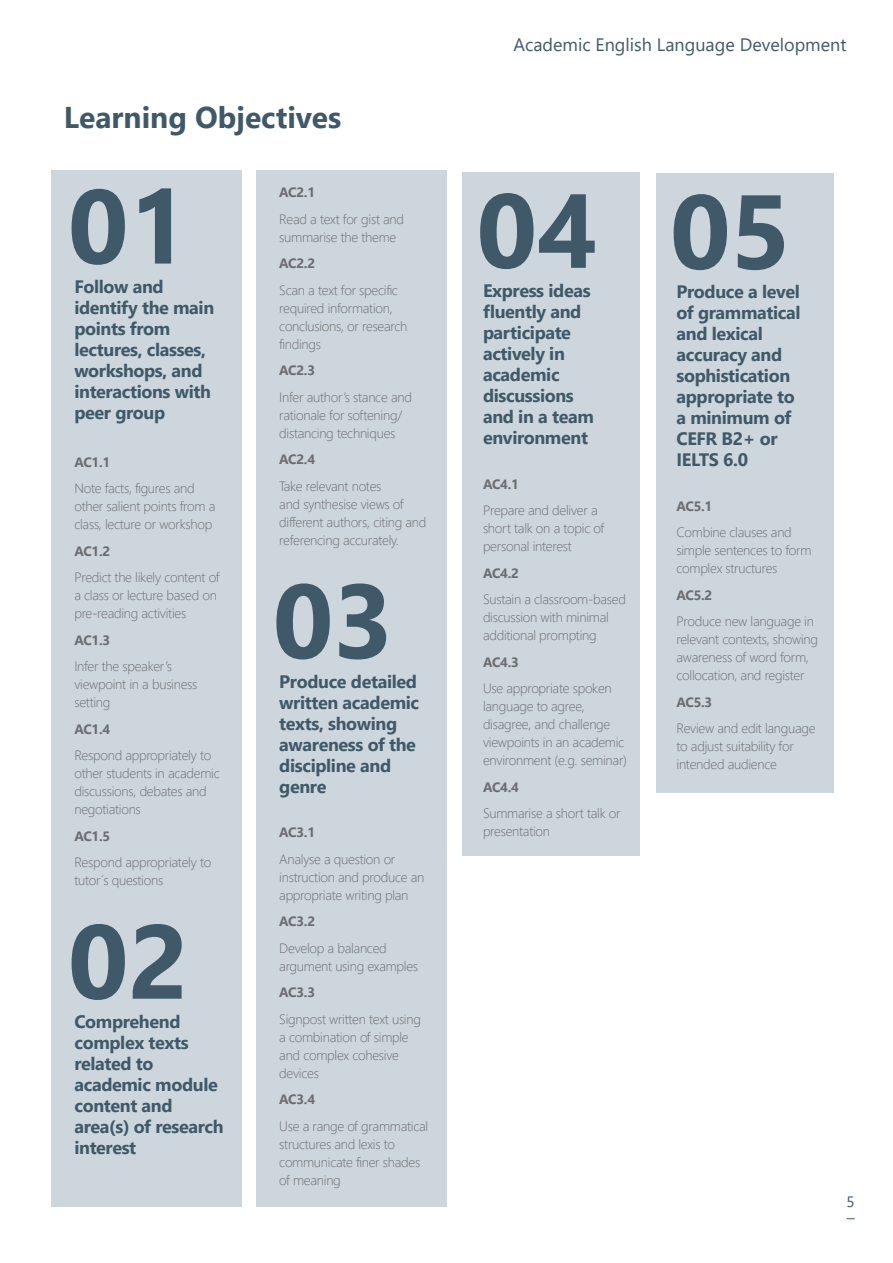
<style>
.page{position:relative;width:893px;height:1263px;background:#fff}
.page>*{position:absolute;margin:0;border:0;box-sizing:border-box;transform-origin:0 0}
._05E_Large_number_list{font:700 105px "Segoe UI";color:#405968}
._10a_List_Header{font:700 30px "Segoe UI";color:#405968}
._05d_Sub_Pull_Copy{font:700 18px/21px "Segoe UI";letter-spacing:-.02em;color:#405968}
._10a_List_Header-2{font:18px "Segoe UI";color:#405968}
.t1{font:15px "Segoe UI";color:#405968}
._05d_Sub_Pull_Copy-2{font:300 13.5px/18px "Segoe UI";letter-spacing:-.02em;color:#6c6d70}
._05d_Sub_Pull_Copy-3{font:700 13.5px "Segoe UI";letter-spacing:-.025em;color:#6c6d70}
</style>
<div class="page">
<div style="left:462px;top:172px;width:178px;height:684px;background:#cdd6dd"></div>
<div style="left:656px;top:173px;width:177px;height:620px;background:#cdd6dd"></div>
<div style="left:256px;top:170px;width:190px;height:1037px;background:#cdd6dd"></div>
<div style="left:51px;top:170px;width:191px;height:1037px;background:#cdd6dd"></div>
<p class="_10a_List_Header" style="left:64px;top:89px;width:279px">Learning Objectives</p>
<p class="_05E_Large_number_list" style="left:68px;top:127px;width:122px">01</p>
<p class="_05d_Sub_Pull_Copy" style="left:74px;top:275px;width:141px">Follow and identify the main points from lectures, classes, workshops, and interactions with peer group</p>
<p class="_05d_Sub_Pull_Copy-3" style="left:74px;top:449px;width:37px">AC1.1</p>
<p class="_05d_Sub_Pull_Copy-2" style="left:74px;top:478px;width:142px">Note facts, figures and other salient points from a class, lecture or workshop</p>
<p class="_05d_Sub_Pull_Copy-3" style="left:74px;top:538px;width:37px">AC1.2</p>
<p class="_05d_Sub_Pull_Copy-2" style="left:74px;top:567px;width:146px">Predict the likely content of a class or lecture based on pre-reading activities</p>
<p class="_05d_Sub_Pull_Copy-3" style="left:74px;top:627px;width:37px">AC1.3</p>
<p class="_05d_Sub_Pull_Copy-2" style="left:74px;top:656px;width:125px">Infer the speaker’s viewpoint in a business setting</p>
<p class="_05d_Sub_Pull_Copy-3" style="left:74px;top:716px;width:37px">AC1.4</p>
<p class="_05d_Sub_Pull_Copy-2" style="left:74px;top:745px;width:147px">Respond appropriately to other students in academic discussions, debates and negotiations</p>
<p class="_05d_Sub_Pull_Copy-3" style="left:74px;top:823px;width:37px">AC1.5</p>
<p class="_05d_Sub_Pull_Copy-2" style="left:74px;top:852px;width:138px">Respond appropriately to tutor´s questions</p>
<p class="_05E_Large_number_list" style="left:68px;top:862px;width:122px">02</p>
<p class="_05d_Sub_Pull_Copy" style="left:74px;top:1010px;width:151px">Comprehend complex texts related to academic module content and area(s) of research interest</p>
<p class="_05d_Sub_Pull_Copy-3" style="left:279px;top:180px;width:37px">AC2.1</p>
<p class="_05d_Sub_Pull_Copy-2" style="left:279px;top:209px;width:126px">Read a text for gist and summarise the theme</p>
<p class="_05d_Sub_Pull_Copy-3" style="left:279px;top:251px;width:37px">AC2.2</p>
<p class="_05d_Sub_Pull_Copy-2" style="left:279px;top:280px;width:130px">Scan a text for specific required information, conclusions, or research findings</p>
<p class="_05d_Sub_Pull_Copy-3" style="left:279px;top:358px;width:37px">AC2.3</p>
<p class="_05d_Sub_Pull_Copy-2" style="left:279px;top:387px;width:134px">Infer author’s stance and rationale for softening/ distancing techniques</p>
<p class="_05d_Sub_Pull_Copy-3" style="left:279px;top:447px;width:37px">AC2.4</p>
<p class="_05d_Sub_Pull_Copy-2" style="left:279px;top:476px;width:149px">Take relevant notes<br>and synthesise views of different authors, citing and referencing accurately.</p>
<p class="_05E_Large_number_list" style="left:273px;top:522px;width:122px">03</p>
<p class="_05d_Sub_Pull_Copy" style="left:279px;top:669px;width:141px">Produce detailed written academic texts, showing awareness of the discipline and genre</p>
<p class="_05d_Sub_Pull_Copy-3" style="left:279px;top:820px;width:37px">AC3.1</p>
<p class="_05d_Sub_Pull_Copy-2" style="left:279px;top:849px;width:147px">Analyse a question or instruction and produce an appropriate writing plan</p>
<p class="_05d_Sub_Pull_Copy-3" style="left:279px;top:909px;width:37px">AC3.2</p>
<p class="_05d_Sub_Pull_Copy-2" style="left:279px;top:938px;width:140px">Develop a balanced argument using examples</p>
<p class="_05d_Sub_Pull_Copy-3" style="left:279px;top:980px;width:37px">AC3.3</p>
<p class="_05d_Sub_Pull_Copy-2" style="left:279px;top:1009px;width:143px">Signpost written text using a combination of simple and complex cohesive devices</p>
<p class="_05d_Sub_Pull_Copy-3" style="left:279px;top:1087px;width:37px">AC3.4</p>
<p class="_05d_Sub_Pull_Copy-2" style="left:279px;top:1116px;width:150px">Use a range of grammatical structures and lexis to communicate finer shades of meaning</p>
<p class="_10a_List_Header-2" style="left:513px;top:28px;width:335px">Academic English Language Development</p>
<p class="_05E_Large_number_list" style="left:477px;top:131px;width:122px">04</p>
<p class="_05d_Sub_Pull_Copy" style="left:483px;top:279px;width:112px">Express ideas fluently and participate actively in academic discussions and in a team environment</p>
<p class="_05d_Sub_Pull_Copy-3" style="left:483px;top:471px;width:37px">AC4.1</p>
<p class="_05d_Sub_Pull_Copy-2" style="left:483px;top:500px;width:123px">Prepare and deliver a short talk on a topic of personal interest</p>
<p class="_05d_Sub_Pull_Copy-3" style="left:483px;top:560px;width:37px">AC4.2</p>
<p class="_05d_Sub_Pull_Copy-2" style="left:483px;top:589px;width:144px">Sustain a classroom-based discussion with minimal additional prompting</p>
<p class="_05d_Sub_Pull_Copy-3" style="left:483px;top:649px;width:37px">AC4.3</p>
<p class="_05d_Sub_Pull_Copy-2" style="left:483px;top:678px;width:145px">Use appropriate spoken language to agree, disagree, and challenge viewpoints in an academic environment (e.g. seminar)</p>
<p class="_05d_Sub_Pull_Copy-3" style="left:483px;top:774px;width:37px">AC4.4</p>
<p class="_05d_Sub_Pull_Copy-2" style="left:483px;top:803px;width:139px">Summarise a short talk or presentation</p>
<p class="_05E_Large_number_list" style="left:670px;top:133px;width:122px">05</p>
<p class="_05d_Sub_Pull_Copy" style="left:676px;top:280px;width:126px">Produce a level of grammatical and lexical accuracy and sophistication appropriate to a minimum of<br>CEFR B2+ or<br>IELTS 6.0</p>
<p class="_05d_Sub_Pull_Copy-3" style="left:676px;top:493px;width:37px">AC5.1</p>
<p class="_05d_Sub_Pull_Copy-2" style="left:676px;top:522px;width:136px">Combine clauses and simple sentences to form complex structures</p>
<p class="_05d_Sub_Pull_Copy-3" style="left:676px;top:582px;width:37px">AC5.2</p>
<p class="_05d_Sub_Pull_Copy-2" style="left:676px;top:611px;width:143px">Produce new language in relevant contexts, showing awareness of word form, collocation, and register</p>
<p class="_05d_Sub_Pull_Copy-3" style="left:676px;top:689px;width:37px">AC5.3</p>
<p class="_05d_Sub_Pull_Copy-2" style="left:676px;top:718px;width:141px">Review and edit language to adjust suitability for intended audience</p>
<p class="t1" style="left:847px;top:1187px;width:10px">5</p>
</div>
